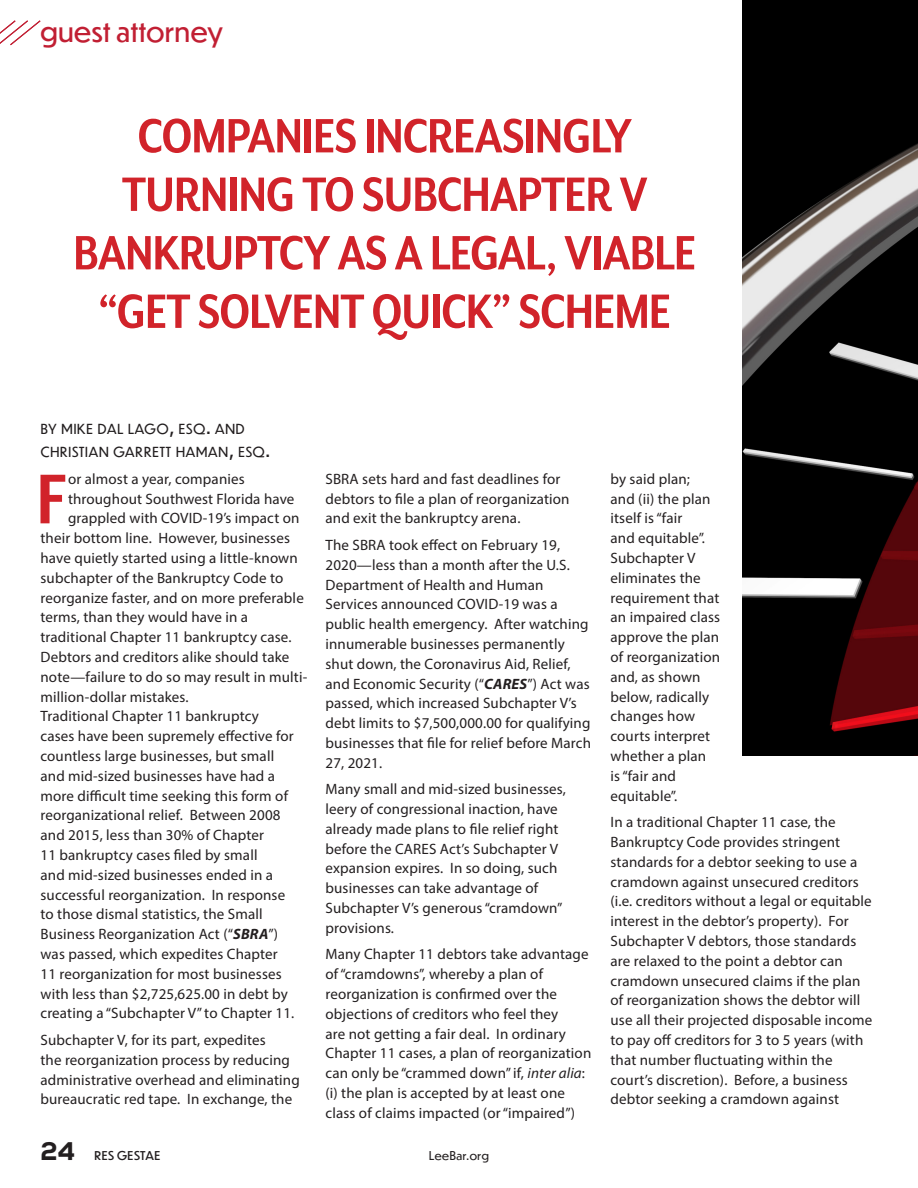
<style>
.page{position:relative;width:918px;height:1188px;background:#fff}
.page>*{position:absolute;margin:0;border:0;box-sizing:border-box;transform-origin:0 0}
.Dept_Copy{font:700 81px "Mr Eaves XL San Nar OT";color:#d1232a}
.Dept_Copy-2{font:700 55.5px/58.5px "Mr Eaves XL San Nar OT";letter-spacing:-.01em;color:#d1232a;text-align:center}
.t1{font:25.5px "Dunbar Tall";letter-spacing:.03em;color:#c11f33}
.Dept_Copy-3{font:15px/19.8px "Myriad Pro";letter-spacing:.01em;color:#231f20}
.New_Byline_2020{font:13.65px "Dunbar Text";letter-spacing:.015em;color:#231f20}
.t2{font:12px "Dunbar Tall";letter-spacing:.04em;color:#231f20}
.t3{font:12px "Dunbar Text";color:#231f20}
.s1{font-size:19.5px}
.s2{font-weight:700;font-style:italic}
.s3{font-style:italic}
.s4{font-family:"Nexa";font-weight:800;font-size:25.5px}
</style>
<div class="page">
<img style="left:742px;top:0;width:176px;height:756px">
<svg style="left:0;top:20px;width:41px;height:26px"></svg>
<h3 class="t1" style="left:40px;top:14px;width:184px">guest attorney</h3>
<p class="Dept_Copy-2" style="left:138px;top:106px;width:496px">COMPANIES INCREASINGLY</p>
<p class="Dept_Copy-2" style="left:73px;top:165px;width:624px">TURNING TO SUBCHAPTER V<br>BANKRUPTCY AS A LEGAL, VIABLE</p>
<p class="Dept_Copy-2" style="left:99px;top:282px;width:574px">“GET SOLVENT QUICK” SCHEME</p>
<p class="New_Byline_2020" style="left:40px;top:419px;width:206px">BY MIKE DAL LAGO<span class="s1">,</span> ESQ<span class="s1">.</span> AND</p>
<p class="New_Byline_2020" style="left:40px;top:442px;width:232px">CHRISTIAN GARRETT HAMAN<span class="s1">,</span> ESQ<span class="s1">.</span></p>
<p class="Dept_Copy" style="left:37px;top:459px;width:30px">F</p>
<p class="Dept_Copy-3" style="left:68px;top:469px;width:178px">or almost a year, companies</p>
<p class="Dept_Copy-3" style="left:68px;top:488px;width:228px">throughout Southwest Florida have</p>
<p class="Dept_Copy-3" style="left:68px;top:508px;width:233px">grappled with COVID-19’s impact on</p>
<p class="Dept_Copy-3" style="left:40px;top:528px;width:251px">their bottom line. However, businesses</p>
<p class="Dept_Copy-3" style="left:40px;top:548px;width:259px">have quietly started using a little-known</p>
<p class="Dept_Copy-3" style="left:40px;top:568px;width:244px">subchapter of the Bankruptcy Code to</p>
<p class="Dept_Copy-3" style="left:40px;top:587px;width:265px">reorganize faster, and on more preferable</p>
<p class="Dept_Copy-3" style="left:40px;top:607px;width:209px">terms, than they would have in a</p>
<p class="Dept_Copy-3" style="left:40px;top:627px;width:253px">traditional Chapter 11 bankruptcy case.</p>
<p class="Dept_Copy-3" style="left:40px;top:647px;width:250px">Debtors and creditors alike should take</p>
<p class="Dept_Copy-3" style="left:40px;top:667px;width:268px">note—failure to do so may result in multi-</p>
<p class="Dept_Copy-3" style="left:40px;top:686px;width:150px">million-dollar mistakes.</p>
<p class="Dept_Copy-3" style="left:40px;top:706px;width:255px">Traditional Chapter 11 bankruptcy cases have been supremely effective for countless large businesses, but small and mid-sized businesses have had a more difficult time seeking this form of reorganizational relief. Between 2008 and 2015, less than 30% of Chapter<br>11 bankruptcy cases filed by small<br>and mid-sized businesses ended in a successful reorganization. In response to those dismal statistics, the Small Business Reorganization Act (“<span class="s2">SBRA</span>”) was passed, which expedites Chapter 11 reorganization for most businesses with less than $2,725,625.00 in debt by creating a “Subchapter V” to Chapter 11.</p>
<p class="Dept_Copy-3" style="left:40px;top:1030px;width:261px">Subchapter V, for its part, expedites<br>the reorganization process by reducing administrative overhead and eliminating bureaucratic red tape. In exchange, the</p>
<p class="Dept_Copy-3" style="left:326px;top:469px;width:246px">SBRA sets hard and fast deadlines for debtors to file a plan of reorganization and exit the bankruptcy arena.</p>
<p class="Dept_Copy-3" style="left:326px;top:535px;width:267px">The SBRA took effect on February 19, 2020—less than a month after the U.S.<br>Department of Health and Human Services announced COVID-19 was a public health emergency. After watching innumerable businesses permanently shut down, the Coronavirus Aid, Relief, and Economic Security (“<span class="s2">CARES</span>”) Act was passed, which increased Subchapter V’s debt limits to $7,500,000.00 for qualifying businesses that file for relief before March 27, 2021.</p>
<p class="Dept_Copy-3" style="left:326px;top:779px;width:242px">Many small and mid-sized businesses, leery of congressional inaction, have already made plans to file relief right before the CARES Act’s Subchapter V expansion expires. In so doing, such businesses can take advantage of Subchapter V’s generous “cramdown” provisions.</p>
<p class="Dept_Copy-3" style="left:326px;top:944px;width:267px">Many Chapter 11 debtors take advantage of “cramdowns”, whereby a plan of reorganization is confirmed over the objections of creditors who feel they<br>are not getting a fair deal. In ordinary Chapter 11 cases, a plan of reorganization can only be “crammed down” if, <span class="s3">inter alia</span>: (i) the plan is accepted by at least one class of claims impacted (or “impaired”)</p>
<p class="t2" style="left:40px;top:1147px;width:121px"><span class="s4">24</span> RES GESTAE</p>
<p class="t3" style="left:429px;top:1147px;width:62px">LeeBar.org</p>
<p class="Dept_Copy-3" style="left:610px;top:469px;width:111px">by said plan;<br>and (ii) the plan itself is “fair<br>and equitable”.<br>Subchapter V eliminates the requirement that an impaired class approve the plan of reorganization and, as shown below, radically changes how courts interpret whether a plan<br>is “fair and equitable”.</p>
<p class="Dept_Copy-3" style="left:610px;top:812px;width:263px">In a traditional Chapter 11 case, the Bankruptcy Code provides stringent standards for a debtor seeking to use a cramdown against unsecured creditors (i.e. creditors without a legal or equitable interest in the debtor’s property). For Subchapter V debtors, those standards are relaxed to the point a debtor can cramdown unsecured claims if the plan of reorganization shows the debtor will use all their projected disposable income to pay off creditors for 3 to 5 years (with that number fluctuating within the court’s discretion). Before, a business debtor seeking a cramdown against</p>
</div>
